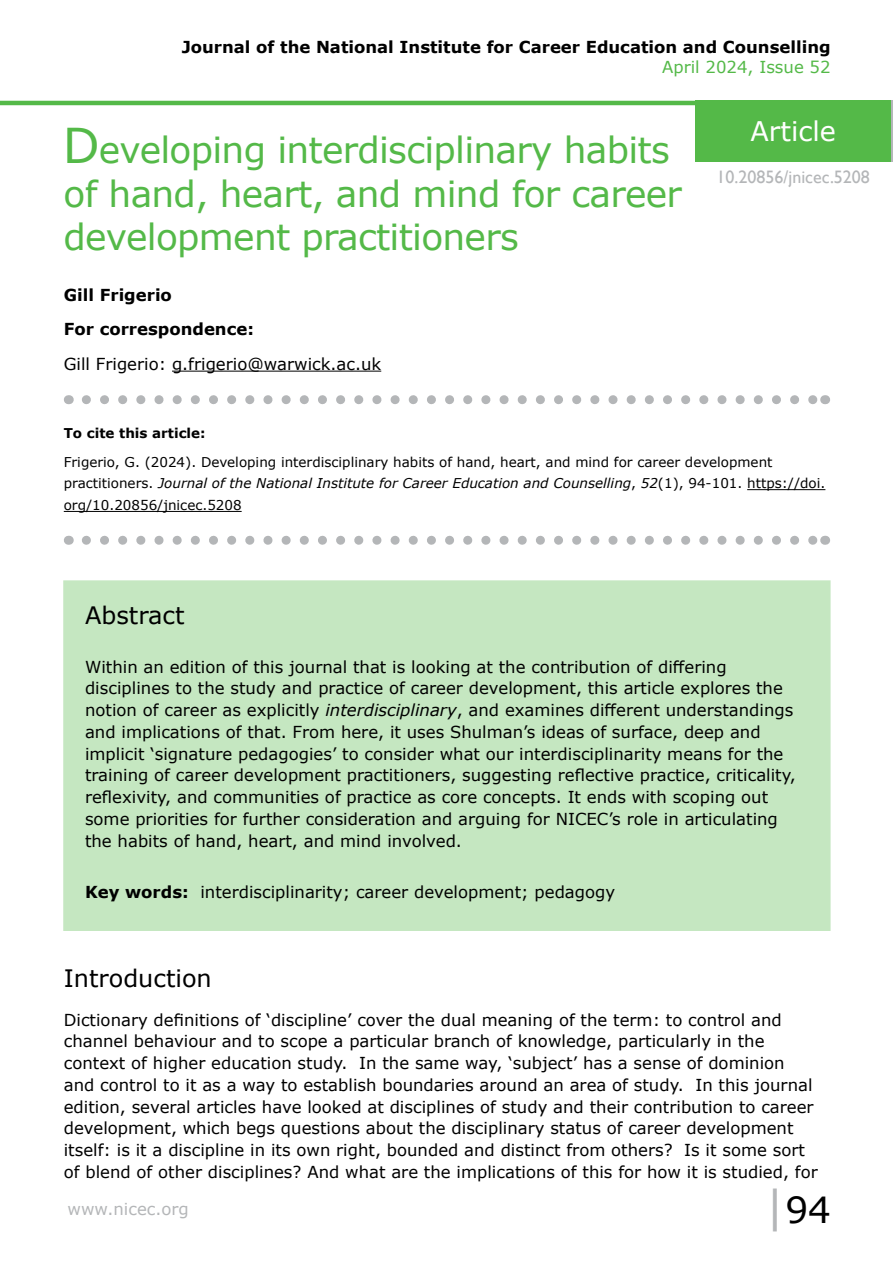
<style>
.page{position:relative;width:893px;height:1263px;background:#fff}
.page>*{position:absolute;margin:0;border:0;box-sizing:border-box;transform-origin:0 0}
.t1{font:36px/43.2px "Verdana";letter-spacing:-.02em;color:#54b948}
.t2{font:36px "Verdana";color:#000}
.t3{font:27px "Verdana";color:#fff}
.t4{font:24px "Verdana";color:#000}
.t5{font:18px "Gill Sans";color:#b4b6b8}
.t6{font:16.5px/21.8px "Verdana";color:#000}
.t7{font:700 16.5px/34.5px "Verdana";color:#000}
.t8{font:16.5px "Verdana";color:#54b948}
.t9{font:16.5px "Verdana";color:#b4b6b8}
.t10{font:13.5px/21.5px "Verdana";color:#000}
.t11{font:700 13.5px "Verdana";color:#000}
.s1{font-size:48px}
.s2{font-style:italic}
.s3{font-weight:700}
.s4{font-size:45px;color:#b4b6b8}
</style>
<div class="page">
<hr style="left:0;top:101px;width:893px;height:4px;background:#54b948">
<div style="left:695px;top:100px;width:196px;height:62px;background:#54b948"></div>
<div style="left:63px;top:580px;width:768px;height:351px;background:#c5e7c1;border:2px solid #c5e7c1"></div>
<svg style="left:86px;top:395px;width:730px;height:9px"></svg>
<hr style="left:172px;top:371px;width:209px;height:1px;background:#000">
<hr style="left:747px;top:489px;width:78px;height:1px;background:#000">
<svg style="left:86px;top:536px;width:730px;height:9px"></svg>
<hr style="left:64px;top:511px;width:178px;height:1px;background:#000">
<p class="t7" style="left:182px;top:30px;width:650px">Journal of the National Institute for Career Education and Counselling</p>
<p class="t8" style="left:662px;top:56px;width:170px">April 2024, Issue 52</p>
<h1 class="t1" style="left:63px;top:128px;width:621px"><span class="s1">D</span>eveloping interdisciplinary habits of hand, heart, and mind for career development practitioners</h1>
<p class="t7" style="left:64px;top:277px;width:192px">Gill Frigerio<br>For correspondence:</p>
<p class="t6" style="left:64px;top:353px;width:319px">Gill Frigerio: g.frigerio@warwick.ac.uk</p>
<h2 class="t3" style="left:750px;top:113px;width:87px">Article</h2>
<p class="t5" style="left:716px;top:167px;width:155px">10.20856/jnicec.5208</p>
<p class="t11" style="left:64px;top:423px;width:143px">To cite this article:</p>
<p class="t10" style="left:64px;top:451px;width:763px">Frigerio, G. (2024). Developing interdisciplinary habits of hand, heart, and mind for career development practitioners. <span class="s2">Journal of the National Institute for Career Education and Counselling</span>, <span class="s2">52</span>(1), 94-101. https://doi. org/10.20856/jnicec.5208</p>
<h3 class="t4" style="left:85px;top:599px;width:101px">Abstract</h3>
<p class="t6" style="left:85px;top:655px;width:712px">Within an edition of this journal that is looking at the contribution of differing disciplines to the study and practice of career development, this article explores the notion of career as explicitly <span class="s2">interdisciplinary</span>, and examines different understandings and implications of that. From here, it uses Shulman’s ideas of surface, deep and implicit ‘signature pedagogies’ to consider what our interdisciplinarity means for the training of career development practitioners, suggesting reflective practice, criticality, reflexivity, and communities of practice as core concepts. It ends with scoping out some priorities for further consideration and arguing for NICEC’s role in articulating the habits of hand, heart, and mind involved.</p>
<p class="t6" style="left:85px;top:881px;width:532px"><span class="s3">Key words:</span> interdisciplinarity; career development; pedagogy</p>
<h3 class="t4" style="left:64px;top:961px;width:150px">Introduction</h3>
<p class="t6" style="left:64px;top:1008px;width:755px">Dictionary definitions of ‘discipline’ cover the dual meaning of the term: to control and channel behaviour and to scope a particular branch of knowledge, particularly in the context of higher education study. In the same way, ‘subject’ has a sense of dominion and control to it as a way to establish boundaries around an area of study. In this journal edition, several articles have looked at disciplines of study and their contribution to career development, which begs questions about the disciplinary status of career development itself: is it a discipline in its own right, bounded and distinct from others? Is it some sort of blend of other disciplines? And what are the implications of this for how it is studied, for</p>
<p class="t9" style="left:68px;top:1198px;width:123px">www.nicec.org</p>
<h1 class="t2" style="left:765px;top:1185px;width:68px"><span class="s4">|</span>94</h1>
</div>
